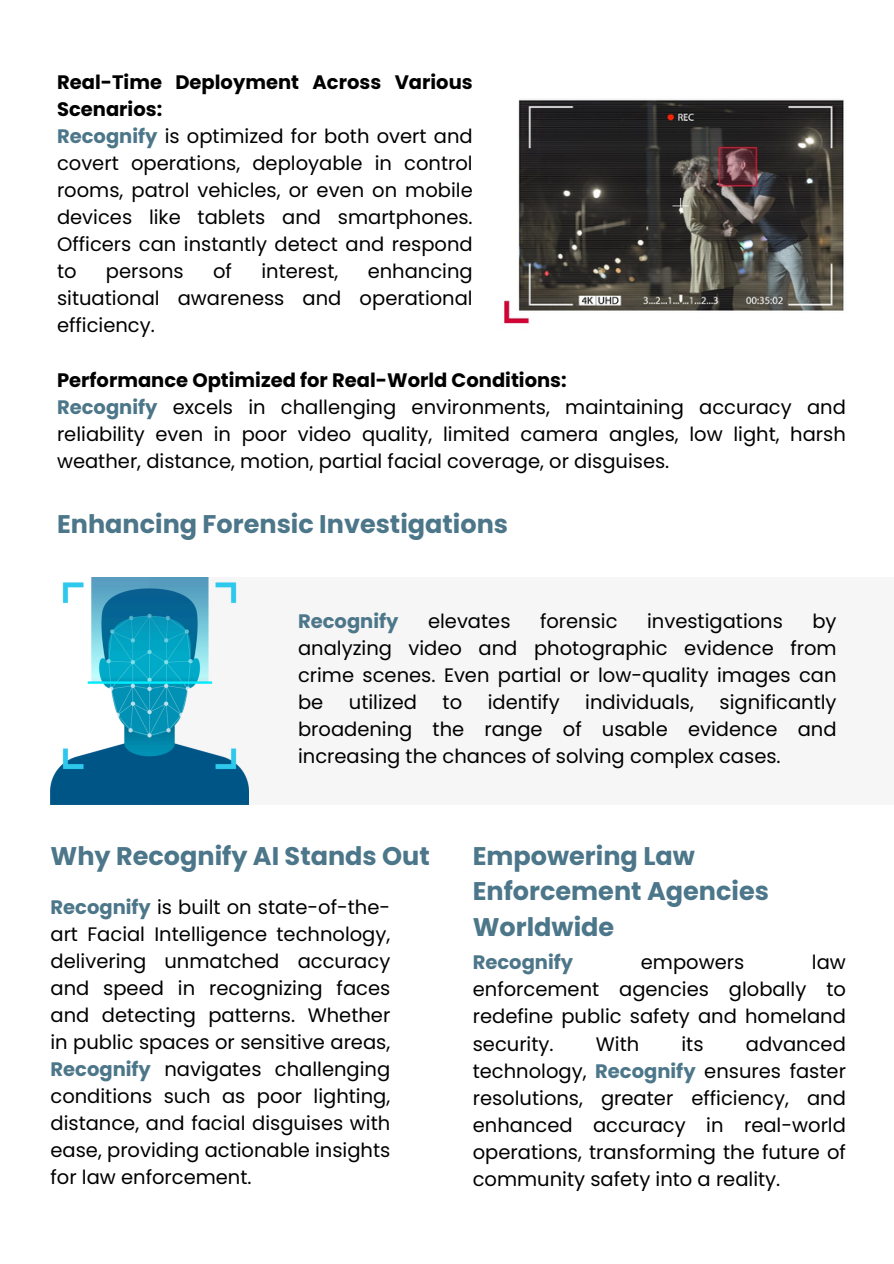
<style>
.page{position:relative;width:894px;height:1264px;background:#fff}
.page>*{position:absolute;margin:0;border:0;box-sizing:border-box;transform-origin:0 0}
.t1{font:700 25.5px/35.5px "Poppins";color:#4c7689}
.t2{font:19.5px/27px "Poppins";color:#000;text-align:justify}
.t3{font:700 19.5px/27px "Poppins";color:#000}
.t4{font:700 19.5px "Poppins";color:#4c7689}
.s1{font-weight:700;color:#4c7689}
</style>
<div class="page">
<img style="left:504px;top:99px;width:340px;height:225px">
<div style="left:150px;top:577px;width:743px;height:228px;background:#f6f6f6"></div>
<img style="left:50px;top:577px;width:198px;height:228px">
<p class="t3" style="left:57px;top:68px;width:417px">Real-Time Deployment Across Various<br>Scenarios:</p>
<p class="t2" style="left:57px;top:122px;width:417px"><span class="s1">Recognify</span> is optimized for both overt and covert operations, deployable in control rooms, patrol vehicles, or even on mobile devices like tablets and smartphones.<br>Officers can instantly detect and respond to</p>
<p class="t2" style="left:106px;top:257px;width:79px">persons</p>
<p class="t2" style="left:213px;top:257px;width:20px">of</p>
<p class="t2" style="left:261px;top:257px;width:78px">interest,</p>
<p class="t2" style="left:57px;top:257px;width:417px;text-indent:310px">enhancing situational awareness and operational efficiency.</p>
<p class="t3" style="left:57px;top:366px;width:511px">Performance Optimized for Real-World Conditions:</p>
<h1 class="t2" style="left:57px;top:393px;width:790px"><span class="s1">Recognify</span> excels in challenging environments, maintaining accuracy and reliability even in poor video quality, limited camera angles, low light, harsh weather, distance, motion, partial facial coverage, or disguises.</h1>
<p class="t1" style="left:57px;top:506px;width:452px">Enhancing Forensic Investigations</p>
<p class="t4" style="left:298px;top:608px;width:102px">Recognify</p>
<p class="t2" style="left:428px;top:608px;width:84px">elevates</p>
<p class="t2" style="left:540px;top:608px;width:79px">forensic</p>
<p class="t2" style="left:647px;top:608px;width:137px">investigations</p>
<p class="t2" style="left:298px;top:608px;width:540px;text-indent:514px">by analyzing video and photographic evidence from crime scenes. Even partial or low-quality images can be</p>
<p class="t2" style="left:298px;top:689px;width:540px;text-indent:421px">significantly broadening the range of usable evidence and increasing the chances of solving complex cases.</p>
<p class="t2" style="left:349px;top:689px;width:70px">utilized</p>
<p class="t2" style="left:442px;top:689px;width:21px">to</p>
<p class="t2" style="left:487px;top:689px;width:73px">identify</p>
<p class="t2" style="left:585px;top:689px;width:110px">individuals,</p>
<p class="t1" style="left:50px;top:838px;width:381px">Why Recognify AI Stands Out</p>
<p class="t2" style="left:50px;top:893px;width:341px"><span class="s1">Recognify</span> is built on state-of-the&shy;art Facial Intelligence technology, delivering unmatched accuracy and speed in recognizing faces and detecting patterns. Whether in public spaces or sensitive areas, <span class="s1">Recognify</span> navigates challenging conditions such as poor lighting, distance, and facial disguises with ease, providing actionable insights for law enforcement.</p>
<h1 class="t1" style="left:472px;top:838px;width:297px">Empowering Law<br>Enforcement Agencies<br>Worldwide</h1>
<h1 class="t4" style="left:472px;top:949px;width:102px">Recognify</h1>
<h1 class="t2" style="left:640px;top:949px;width:105px">empowers</h1>
<h1 class="t2" style="left:472px;top:949px;width:374px;text-indent:339px">law enforcement agencies globally to redefine public safety and homeland security.</h1>
<h1 class="t2" style="left:595px;top:1030px;width:45px">With</h1>
<h1 class="t2" style="left:681px;top:1030px;width:24px">its</h1>
<h1 class="t2" style="left:472px;top:1030px;width:374px;text-indent:273px">advanced technology, <span class="s1">Recognify</span> ensures faster resolutions, greater efficiency, and enhanced accuracy in real-world operations, transforming the future of community safety into a reality.</h1>
</div>
